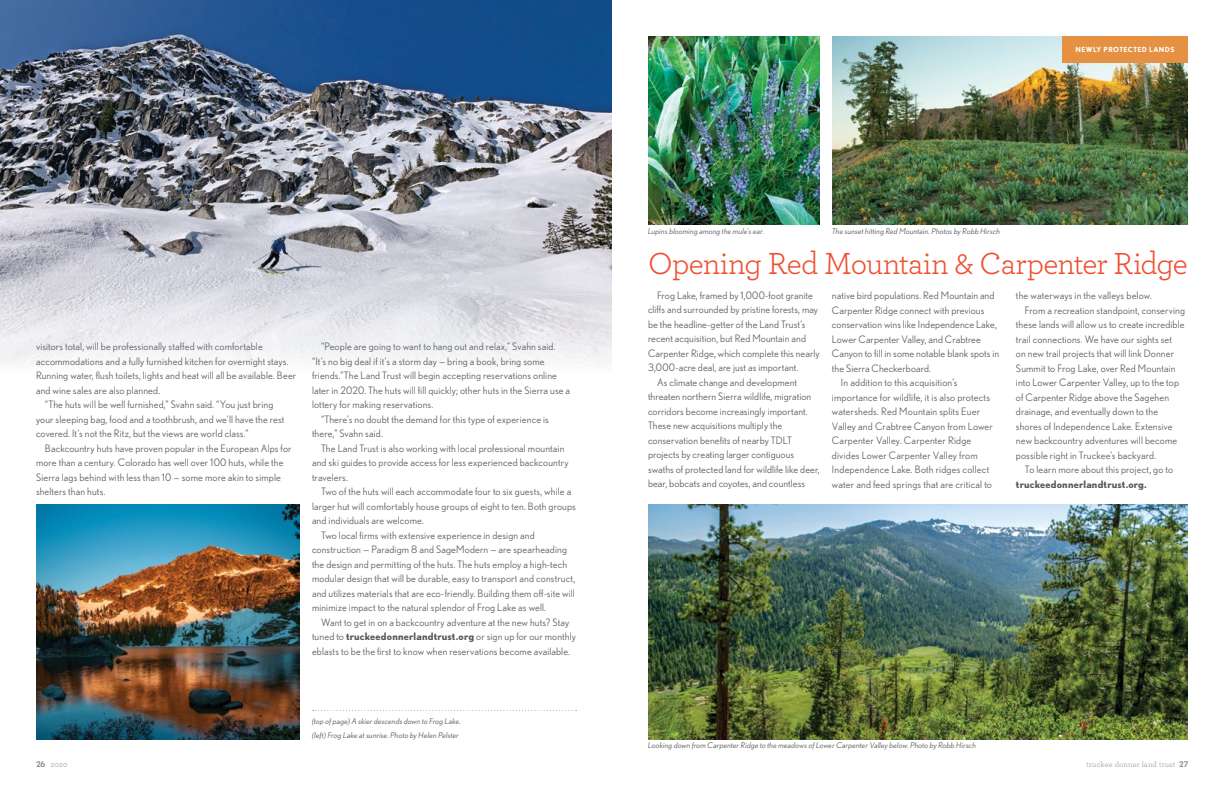
<style>
.page{position:relative;width:1224px;height:792px;background:#fff}
.page>*{position:absolute;margin:0;border:0;box-sizing:border-box;transform-origin:0 0}
.t1{font:32px "Archer";letter-spacing:-.025em;color:#f04e30}
.t2{font:10.2px "Nobel";letter-spacing:.01em;color:#636466}
.t3{font:700 10.2px "Nobel";letter-spacing:.015em;color:#58595b}
.t4{font:italic 8px/14.5px "Nobel";letter-spacing:.02em;color:#58595b}
.t5{font:8px "Archer";letter-spacing:.02em;color:#939598}
.t6{font:700 7px "Nobel";letter-spacing:.06em;color:#fff}
.s1{font-weight:700;color:#58595b}
.s2{font-family:"Nobel";font-weight:700}
</style>
<div class="page">
<img style="left:36px;top:504px;width:264px;height:235px">
<img style="left:0;top:0;width:612px;height:366px">
<img style="left:832px;top:36px;width:356px;height:189px">
<img style="left:648px;top:36px;width:172px;height:189px">
<div style="left:1062px;top:36px;width:126px;height:27px;background:#e69041"></div>
<img style="left:648px;top:504px;width:540px;height:235px">
<svg style="left:312px;top:710px;width:265px;height:1px"></svg>
<p class="t4" style="left:648px;top:224px;width:118px">Lupins blooming among the mule's ear.</p>
<p class="t4" style="left:832px;top:224px;width:170px">The sunset hitting Red Mountain. Photos by Robb Hirsch</p>
<p class="t6" style="left:1076px;top:45px;width:100px">NEWLY PROTECTED LANDS</p>
<p class="t2" style="left:36px;top:341px;width:228px">visitors total, will be professionally staffed with comfortable</p>
<p class="t2" style="left:36px;top:355px;width:254px">accommodations and a fully furnished kitchen for overnight stays.</p>
<p class="t2" style="left:36px;top:370px;width:262px">Running water, flush toilets, lights and heat will all be available. Beer</p>
<p class="t2" style="left:36px;top:384px;width:126px">and wine sales are also planned.</p>
<p class="t2" style="left:45px;top:399px;width:230px">“The huts will be well furnished,” Svahn said. “You just bring</p>
<p class="t2" style="left:36px;top:413px;width:250px">your sleeping bag, food and a toothbrush, and we’ll have the rest</p>
<p class="t2" style="left:36px;top:428px;width:214px">covered. It’s not the Ritz, but the views are world class.”</p>
<p class="t2" style="left:45px;top:442px;width:248px">Backcountry huts have proven popular in the European Alps for</p>
<p class="t2" style="left:36px;top:457px;width:249px">more than a century. Colorado has well over 100 huts, while the</p>
<p class="t2" style="left:36px;top:471px;width:246px">Sierra lags behind with less than 10 — some more akin to simple</p>
<p class="t2" style="left:36px;top:486px;width:71px">shelters than huts.</p>
<p class="t2" style="left:321px;top:341px;width:236px">“People are going to want to hang out and relax,” Svahn said.</p>
<p class="t2" style="left:312px;top:355px;width:234px">“It’s no big deal if it’s a storm day — bring a book, bring some</p>
<p class="t2" style="left:312px;top:370px;width:246px">friends.”The Land Trust will begin accepting reservations online</p>
<p class="t2" style="left:312px;top:384px;width:260px">later in 2020. The huts will fill quickly; other huts in the Sierra use a</p>
<p class="t2" style="left:312px;top:399px;width:123px">lottery for making reservations.</p>
<p class="t2" style="left:321px;top:413px;width:229px">“There’s no doubt the demand for this type of experience is</p>
<p class="t2" style="left:312px;top:428px;width:72px">there,” Svahn said.</p>
<p class="t2" style="left:321px;top:442px;width:245px">The Land Trust is also working with local professional mountain</p>
<p class="t2" style="left:312px;top:457px;width:258px">and ski guides to provide access for less experienced backcountry</p>
<p class="t2" style="left:312px;top:471px;width:37px">travelers.</p>
<p class="t2" style="left:321px;top:486px;width:252px">Two of the huts will each accommodate four to six guests, while a</p>
<p class="t2" style="left:312px;top:500px;width:265px">larger hut will comfortably house groups of eight to ten. Both groups</p>
<p class="t2" style="left:312px;top:515px;width:113px">and individuals are welcome.</p>
<p class="t2" style="left:321px;top:529px;width:215px">Two local firms with extensive experience in design and</p>
<p class="t2" style="left:312px;top:544px;width:257px">construction — Paradigm 8 and SageModern — are spearheading</p>
<p class="t2" style="left:312px;top:558px;width:257px">the design and permitting of the huts. The huts employ a high-tech</p>
<p class="t2" style="left:312px;top:573px;width:265px">modular design that will be durable, easy to transport and construct,</p>
<p class="t2" style="left:312px;top:587px;width:264px">and utilizes materials that are eco-friendly. Building them off-site will</p>
<p class="t2" style="left:312px;top:602px;width:236px">minimize impact to the natural splendor of Frog Lake as well.</p>
<p class="t2" style="left:321px;top:616px;width:250px">Want to get in on a backcountry adventure at the new huts? Stay</p>
<p class="t2" style="left:312px;top:631px;width:266px">tuned to <span class="s1">truckeedonnerlandtrust.org</span> or sign up for our monthly</p>
<p class="t2" style="left:312px;top:645px;width:260px">eblasts to be the first to know when reservations become available.</p>
<p class="t4" style="left:312px;top:713px;width:151px">(top of page) A skier descends down to Frog Lake. (left) Frog Lake at sunrise. Photo by Helen Pelster</p>
<h1 class="t1" style="left:648px;top:241px;width:541px">Opening Red Mountain &amp; Carpenter Ridge</h1>
<p class="t2" style="left:657px;top:289px;width:157px">Frog Lake, framed by 1,000-foot granite</p>
<p class="t2" style="left:648px;top:304px;width:172px">cliffs and surrounded by pristine forests, may</p>
<p class="t2" style="left:648px;top:318px;width:159px">be the headline-getter of the Land Trust’s</p>
<p class="t2" style="left:648px;top:333px;width:160px">recent acquisition, but Red Mountain and</p>
<p class="t2" style="left:648px;top:347px;width:173px">Carpenter Ridge, which complete this nearly</p>
<p class="t2" style="left:648px;top:362px;width:152px">3,000-acre deal, are just as important.</p>
<p class="t2" style="left:657px;top:377px;width:142px">As climate change and development</p>
<p class="t2" style="left:648px;top:391px;width:165px">threaten northern Sierra wildlife, migration</p>
<p class="t2" style="left:648px;top:406px;width:161px">corridors become increasingly important.</p>
<p class="t2" style="left:648px;top:420px;width:136px">These new acquisitions multiply the</p>
<p class="t2" style="left:648px;top:435px;width:146px">conservation benefits of nearby TDLT</p>
<p class="t2" style="left:648px;top:449px;width:148px">projects by creating larger contiguous</p>
<p class="t2" style="left:648px;top:464px;width:173px">swaths of protected land for wildlife like deer,</p>
<p class="t2" style="left:648px;top:478px;width:159px">bear, bobcats and coyotes, and countless</p>
<p class="t2" style="left:832px;top:290px;width:164px">native bird populations. Red Mountain and</p>
<p class="t2" style="left:832px;top:304px;width:154px">Carpenter Ridge connect with previous</p>
<p class="t2" style="left:832px;top:319px;width:166px">conservation wins like Independence Lake,</p>
<p class="t2" style="left:832px;top:333px;width:150px">Lower Carpenter Valley, and Crabtree</p>
<p class="t2" style="left:832px;top:348px;width:169px">Canyon to fill in some notable blank spots in</p>
<p class="t2" style="left:832px;top:362px;width:101px">the Sierra Checkerboard.</p>
<p class="t2" style="left:841px;top:377px;width:118px">In addition to this acquisition’s</p>
<p class="t2" style="left:832px;top:391px;width:160px">importance for wildlife, it is also protects</p>
<p class="t2" style="left:832px;top:406px;width:150px">watersheds. Red Mountain splits Euer</p>
<p class="t2" style="left:832px;top:420px;width:162px">Valley and Crabtree Canyon from Lower</p>
<p class="t2" style="left:832px;top:435px;width:141px">Carpenter Valley. Carpenter Ridge</p>
<p class="t2" style="left:832px;top:449px;width:147px">divides Lower Carpenter Valley from</p>
<p class="t2" style="left:832px;top:464px;width:159px">Independence Lake. Both ridges collect</p>
<p class="t2" style="left:832px;top:478px;width:162px">water and feed springs that are critical to</p>
<p class="t2" style="left:1016px;top:290px;width:138px">the waterways in the valleys below.</p>
<p class="t2" style="left:1025px;top:304px;width:162px">From a recreation standpoint, conserving</p>
<p class="t2" style="left:1016px;top:319px;width:170px">these lands will allow us to create incredible</p>
<p class="t2" style="left:1016px;top:333px;width:158px">trail connections. We have our sights set</p>
<p class="t2" style="left:1016px;top:348px;width:160px">on new trail projects that will link Donner</p>
<p class="t2" style="left:1016px;top:362px;width:161px">Summit to Frog Lake, over Red Mountain</p>
<p class="t2" style="left:1016px;top:377px;width:165px">into Lower Carpenter Valley, up to the top</p>
<p class="t2" style="left:1016px;top:391px;width:155px">of Carpenter Ridge above the Sagehen</p>
<p class="t2" style="left:1016px;top:406px;width:144px">drainage, and eventually down to the</p>
<p class="t2" style="left:1016px;top:420px;width:158px">shores of Independence Lake. Extensive</p>
<p class="t2" style="left:1016px;top:435px;width:163px">new backcountry adventures will become</p>
<p class="t2" style="left:1016px;top:449px;width:142px">possible right in Truckee’s backyard.</p>
<p class="t2" style="left:1025px;top:464px;width:150px">To learn more about this project, go to</p>
<p class="t3" style="left:1016px;top:478px;width:132px">truckeedonnerlandtrust.org.</p>
<p class="t4" style="left:648px;top:738px;width:330px">Looking down from Carpenter Ridge to the meadows of Lower Carpenter Valley below. Photo by Robb Hirsch</p>
<p class="t5" style="left:36px;top:759px;width:33px"><span class="s2">26</span> 2020</p>
<p class="t5" style="left:1086px;top:759px;width:103px">truckee donner land trust <span class="s2">27</span></p>
</div>
